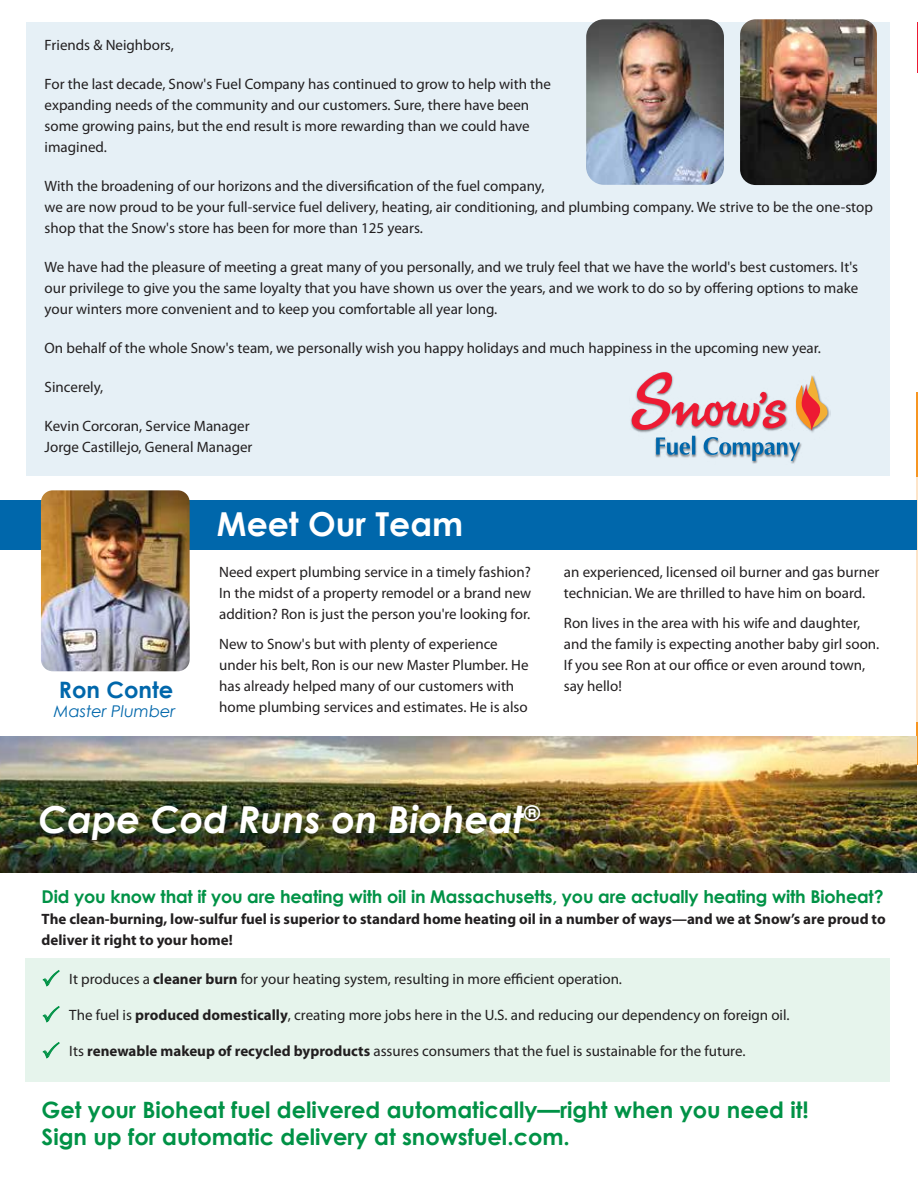
<style>
.page{position:relative;width:918px;height:1188px;background:#fff}
.page>*{position:absolute;margin:0;border:0;box-sizing:border-box;transform-origin:0 0}
.t1{font:italic 700 37.2px "Century Gothic";color:#fff}
.t2{font:700 33px "Century Gothic";color:#fff}
.t3{font:700 22.65px "Century Gothic";color:#0067ab}
.t4{font:700 22.5px/27px "Century Gothic";color:#009246}
.t5{font:700 17.7px "Century Gothic";letter-spacing:-.01em;color:#009246}
.t6{font:italic 16.2px "Century Gothic";color:#0067ab}
.t7{font:15px/21px "Myriad Pro";color:#221f20}
.t8{font:700 15px/21px "Myriad Pro";color:#221f20}
.s1{font-weight:700}
</style>
<div class="page">
<hr style="left:917px;top:476px;width:1px;height:249px;background:#f79521">
<hr style="left:917px;top:393px;width:1px;height:84px;background:#f79521">
<hr style="left:917px;top:723px;width:1px;height:42px;background:#f79521">
<div style="left:26px;top:22px;width:864px;height:454px;background:#e6f0f6"></div>
<div style="left:0;top:500px;width:916px;height:50px;background:#0067ab"></div>
<svg style="left:632px;top:372px;width:196px;height:89px"></svg>
<div style="left:26px;top:958px;width:864px;height:123px;background:#e6f4ec"></div>
<img style="left:586px;top:19px;width:138px;height:166px">
<img style="left:0;top:737px;width:916px;height:136px">
<hr style="left:917px;top:22px;width:1px;height:51px;background:#ed1a33">
<img style="left:740px;top:19px;width:137px;height:166px">
<img style="left:41px;top:490px;width:149px;height:181px">
<svg style="left:42px;top:970px;width:18px;height:17px"></svg>
<svg style="left:42px;top:1006px;width:18px;height:17px"></svg>
<svg style="left:42px;top:1042px;width:18px;height:17px"></svg>
<p class="t7" style="left:45px;top:35px;width:131px">Friends &amp; Neighbors,</p>
<p class="t7" style="left:45px;top:74px;width:508px">For the last decade, Snow's Fuel Company has continued to grow to help with the expanding needs of the community and our customers. Sure, there have been some growing pains, but the end result is more rewarding than we could have imagined.</p>
<p class="t7" style="left:45px;top:176px;width:830px">With the broadening of our horizons and the diversification of the fuel company,<br>we are now proud to be your full-service fuel delivery, heating, air conditioning, and plumbing company. We strive to be the one-stop shop that the Snow's store has been for more than 125 years.</p>
<p class="t7" style="left:45px;top:257px;width:815px;text-align:justify">We have had the pleasure of meeting a great many of you personally, and we truly feel that we have the world's best customers. It's our privilege to give you the same loyalty that you have shown us over the years, and we work to do so by offering options to make your winters more convenient and to keep you comfortable all year long.</p>
<p class="t7" style="left:45px;top:338px;width:778px">On behalf of the whole Snow's team, we personally wish you happy holidays and much happiness in the upcoming new year.</p>
<p class="t7" style="left:45px;top:377px;width:60px">Sincerely,</p>
<p class="t7" style="left:45px;top:416px;width:209px">Kevin Corcoran, Service Manager<br>Jorge Castillejo, General Manager</p>
<h3 class="t3" style="left:59px;top:675px;width:116px">Ron Conte</h3>
<p class="t6" style="left:54px;top:701px;width:123px">Master Plumber</p>
<h2 class="t2" style="left:217px;top:503px;width:248px">Meet Our Team</h2>
<p class="t7" style="left:219px;top:562px;width:314px;text-align:justify">Need expert plumbing service in a timely fashion?<br>In the midst of a property remodel or a brand new addition? Ron is just the person you're looking for.</p>
<p class="t7" style="left:219px;top:634px;width:311px">New to Snow's but with plenty of experience under his belt, Ron is our new Master Plumber. He has already helped many of our customers with home plumbing services and estimates. He is also</p>
<p class="t7" style="left:564px;top:562px;width:317px">an experienced, licensed oil burner and gas burner technician. We are thrilled to have him on board.</p>
<p class="t7" style="left:564px;top:613px;width:317px">Ron lives in the area with his wife and daughter, and the family is expecting another baby girl soon.<br>If you see Ron at our office or even around town, say hello!</p>
<h1 class="t1" style="left:38px;top:796px;width:503px">Cape Cod Runs on Bioheat<sup>®</sup></h1>
<p class="t5" style="left:42px;top:885px;width:843px">Did you know that if you are heating with oil in Massachusetts, you are actually heating with Bioheat?</p>
<p class="t8" style="left:42px;top:909px;width:846px">The clean-burning, low-sulfur fuel is superior to standard home heating oil in a number of ways—and we at Snow’s are proud to deliver it right to your home!</p>
<p class="t7" style="left:69px;top:969px;width:554px">It produces a <span class="s1">cleaner burn</span> for your heating system, resulting in more efficient operation.</p>
<p class="t7" style="left:69px;top:1005px;width:722px">The fuel is <span class="s1">produced domestically</span>, creating more jobs here in the U.S. and reducing our dependency on foreign oil.</p>
<p class="t7" style="left:69px;top:1041px;width:678px">Its <span class="s1">renewable makeup of recycled byproducts</span> assures consumers that the fuel is sustainable for the future.</p>
<h3 class="t4" style="left:42px;top:1095px;width:769px">Get your Bioheat fuel delivered automatically—right when you need it!<br>Sign up for automatic delivery at snowsfuel.com.</h3>
</div>
